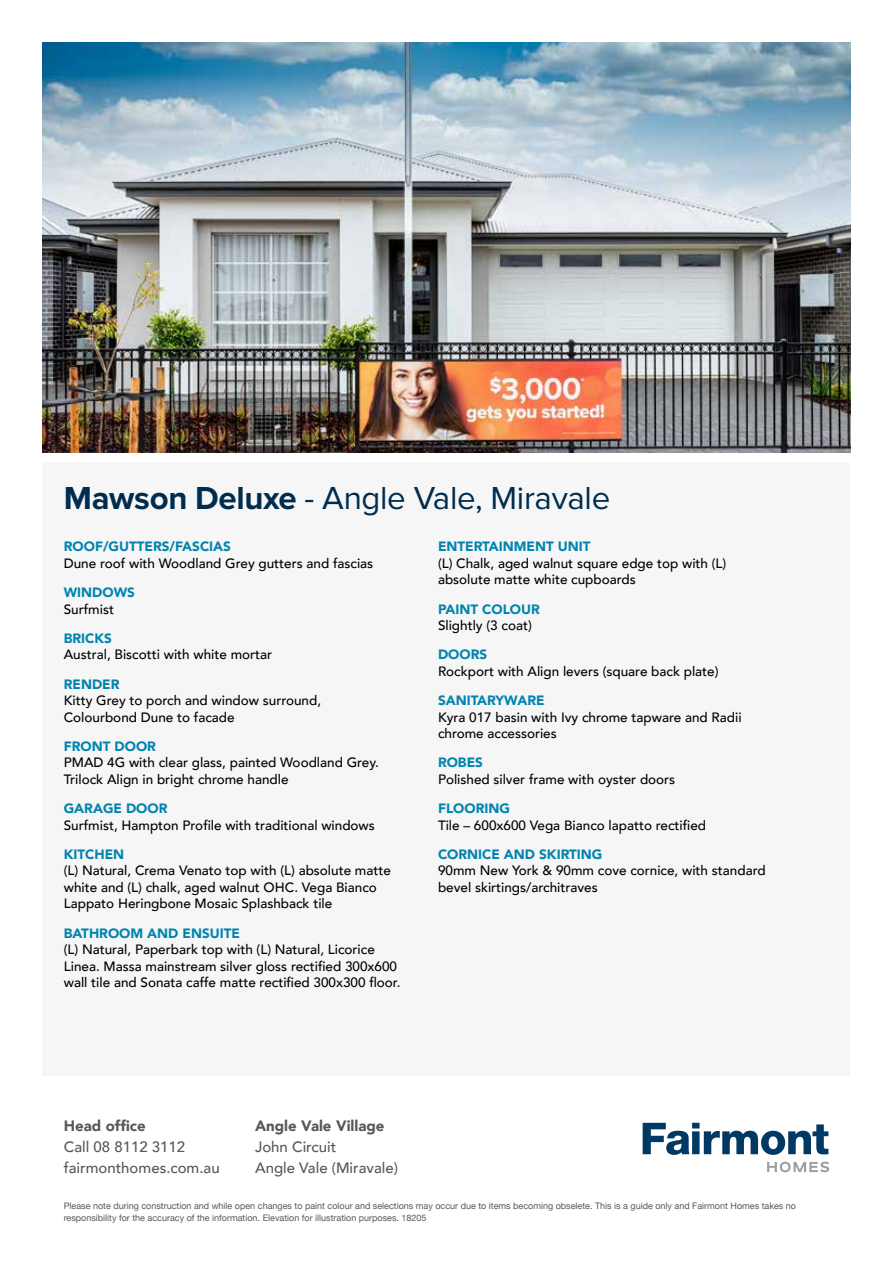
<style>
.page{position:relative;width:893px;height:1263px;background:#fff}
.page>*{position:absolute;margin:0;border:0;box-sizing:border-box;transform-origin:0 0}
.t1{font:33px "Proxima Nova";letter-spacing:-.01em;color:#002c4e}
.t2{font:500 15px/21px "Avenir";color:#58585a}
.t3{font:900 15px "Avenir";color:#58585a}
.t4{font:500 13.5px/16.5px "Avenir";color:#000}
.t5{font:900 13.5px "Avenir";color:#0084af}
.t6{font:9px/12px "Helvetica Neue";color:#58585a}
.s1{font-weight:700}
</style>
<div class="page">
<div style="left:43px;top:462px;width:807px;height:614px;background:#f6f6f6"></div>
<svg style="left:643px;top:1123px;width:185px;height:32px"></svg>
<svg style="left:767px;top:1162px;width:62px;height:10px"></svg>
<img style="left:43px;top:43px;width:807px;height:410px">
<h1 class="t1" style="left:64px;top:479px;width:548px"><span class="s1">Mawson Deluxe</span> - Angle Vale, Miravale</h1>
<p class="t5" style="left:64px;top:535px;width:169px">ROOF/GUTTERS/FASCIAS</p>
<p class="t4" style="left:64px;top:554px;width:311px">Dune roof with Woodland Grey gutters and fascias</p>
<p class="t5" style="left:64px;top:581px;width:73px">WINDOWS</p>
<p class="t4" style="left:64px;top:600px;width:52px">Surfmist</p>
<p class="t5" style="left:64px;top:627px;width:50px">BRICKS</p>
<p class="t4" style="left:64px;top:646px;width:210px">Austral, Biscotti with white mortar</p>
<p class="t5" style="left:64px;top:672px;width:57px">RENDER</p>
<p class="t4" style="left:64px;top:691px;width:259px">Kitty Grey to porch and window surround,<br>Colourbond Dune to facade</p>
<p class="t5" style="left:64px;top:735px;width:94px">FRONT DOOR</p>
<p class="t4" style="left:64px;top:754px;width:317px">PMAD 4G with clear glass, painted Woodland Grey.<br>Trilock Align in bright chrome handle</p>
<p class="t5" style="left:64px;top:797px;width:105px">GARAGE DOOR</p>
<p class="t4" style="left:64px;top:816px;width:313px">Surfmist, Hampton Profile with traditional windows</p>
<p class="t5" style="left:64px;top:843px;width:62px">KITCHEN</p>
<p class="t4" style="left:64px;top:862px;width:329px">(L) Natural, Crema Venato top with (L) absolute matte white and (L) chalk, aged walnut OHC. Vega Bianco<br>Lappato Heringbone Mosaic Splashback tile</p>
<p class="t5" style="left:64px;top:921px;width:178px">BATHROOM AND ENSUITE</p>
<p class="t4" style="left:64px;top:940px;width:338px">(L) Natural, Paperbark top with (L) Natural, Licorice<br>Linea. Massa mainstream silver gloss rectified 300x600 wall tile and Sonata caffe matte rectified 300x300 floor.</p>
<p class="t5" style="left:438px;top:535px;width:154px">ENTERTAINMENT UNIT</p>
<p class="t4" style="left:438px;top:554px;width:290px">(L) Chalk, aged walnut square edge top with (L) absolute matte white cupboards</p>
<p class="t5" style="left:438px;top:597px;width:103px">PAINT COLOUR</p>
<p class="t4" style="left:438px;top:616px;width:95px">Slightly (3 coat)</p>
<p class="t5" style="left:438px;top:643px;width:51px">DOORS</p>
<p class="t4" style="left:438px;top:662px;width:282px">Rockport with Align levers (square back plate)</p>
<p class="t5" style="left:438px;top:689px;width:108px">SANITARYWARE</p>
<p class="t4" style="left:438px;top:708px;width:305px">Kyra 017 basin with Ivy chrome tapware and Radii chrome accessories</p>
<p class="t5" style="left:438px;top:751px;width:46px">ROBES</p>
<p class="t4" style="left:438px;top:770px;width:239px">Polished silver frame with oyster doors</p>
<p class="t5" style="left:438px;top:797px;width:73px">FLOORING</p>
<p class="t4" style="left:438px;top:816px;width:270px">Tile – 600x600 Vega Bianco lapatto rectified</p>
<p class="t5" style="left:438px;top:843px;width:166px">CORNICE AND SKIRTING</p>
<p class="t4" style="left:438px;top:862px;width:329px">90mm New York &amp; 90mm cove cornice, with standard bevel skirtings/architraves</p>
<p class="t3" style="left:64px;top:1113px;width:83px">Head office</p>
<p class="t2" style="left:64px;top:1136px;width:157px">Call 08 8112 3112 fairmonthomes.com.au</p>
<p class="t3" style="left:255px;top:1113px;width:131px">Angle Vale Village</p>
<p class="t2" style="left:255px;top:1136px;width:144px">John Circuit<br>Angle Vale (Miravale)</p>
<p class="t6" style="left:64px;top:1200px;width:734px">Please note during construction and while open changes to paint colour and selections may occur due to items becoming obselete. This is a guide only and Fairmont Homes takes no responsibility for the accuracy of the information. Elevation for illustration purposes. 18205</p>
</div>
